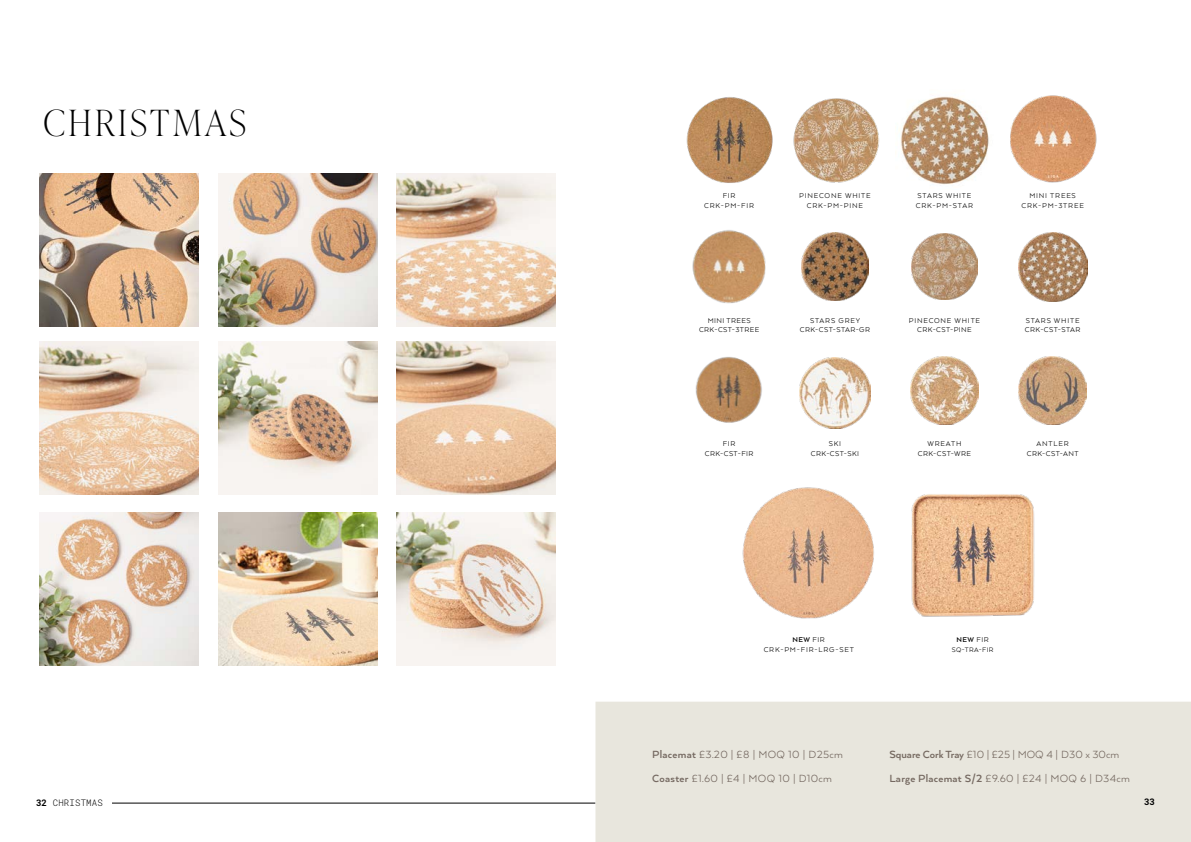
<style>
.page{position:relative;width:1191px;height:842px;background:#fff}
.page>*{position:absolute;margin:0;border:0;box-sizing:border-box;transform-origin:0 0}
.t1{font:100 36px "Ivy Presto Display";letter-spacing:.1em;color:#000}
.t2{font:12px/24px "Arquitecta";letter-spacing:.025em;color:#756961}
.t3{font:300 9px "Roboto Mono";letter-spacing:.02em;color:#000}
.t4{font:700 9px "Roboto Mono";color:#000}
.t5{font:8px/9.6px "Arquitecta";letter-spacing:.05em;color:#000;text-align:center}
.t6{font:8px/9.6px "Arquitecta";letter-spacing:.1em;color:#000;text-align:center}
.t7{font:700 8px "Arquitecta W00";letter-spacing:.05em;color:#000}
.t8{font:7.5px "Arquitecta";letter-spacing:.05em;color:#000}
.s1{font-weight:700}
.s2{font-family:"Arquitecta";font-weight:400}
.s3{font-family:"Arquitecta W00";font-weight:700}
.s4{font-family:"Arquitecta W00";font-weight:700;color:#766a61}
.s5{color:#766a61}
</style>
<div class="page">
<img style="left:40px;top:173px;width:159px;height:153px">
<img style="left:40px;top:342px;width:159px;height:153px">
<img style="left:218px;top:173px;width:159px;height:153px">
<img style="left:397px;top:173px;width:159px;height:153px">
<img style="left:40px;top:512px;width:159px;height:153px">
<img style="left:397px;top:512px;width:159px;height:153px">
<img style="left:397px;top:342px;width:159px;height:153px">
<img style="left:218px;top:342px;width:159px;height:153px">
<img style="left:218px;top:512px;width:159px;height:153px">
<hr style="left:112px;top:803px;width:483px;height:1px;background:#000">
<div style="left:595px;top:702px;width:596px;height:140px;background:#e8e6dd"></div>
<img style="left:695px;top:357px;width:67px;height:66px">
<img style="left:910px;top:356px;width:68px;height:68px">
<img style="left:1018px;top:356px;width:68px;height:69px">
<img style="left:799px;top:357px;width:71px;height:72px">
<img style="left:1018px;top:232px;width:69px;height:69px">
<img style="left:801px;top:233px;width:68px;height:67px">
<img style="left:911px;top:233px;width:66px;height:67px">
<img style="left:692px;top:230px;width:74px;height:74px">
<img style="left:1010px;top:95px;width:87px;height:88px">
<img style="left:793px;top:98px;width:86px;height:85px">
<img style="left:899px;top:96px;width:90px;height:89px">
<img style="left:686px;top:97px;width:87px;height:86px">
<img style="left:911px;top:494px;width:124px;height:123px">
<img style="left:742px;top:487px;width:132px;height:132px">
<h1 class="t1" style="left:43px;top:97px;width:204px">CHRISTMAS</h1>
<p class="t3" style="left:36px;top:796px;width:68px"><span class="s1">32</span> CHRISTMAS</p>
<p class="t6" style="left:704px;top:190px;width:51px">FIR<br>CRK-PM-FIR</p>
<p class="t6" style="left:799px;top:190px;width:73px">PINECONE WHITE<br>CRK-PM-PINE</p>
<p class="t6" style="left:916px;top:190px;width:59px;text-align:left">STARS WHITE<br>CRK-PM-STAR</p>
<p class="t6" style="left:1021px;top:190px;width:64px">MINI TREES<br>CRK-PM-3TREE</p>
<p class="t5" style="left:699px;top:315px;width:62px">MINI TREES<br>CRK-CST-3TREE</p>
<p class="t5" style="left:800px;top:315px;width:72px">STARS GREY<br>CRK-CST-STAR-GR</p>
<p class="t6" style="left:908px;top:315px;width:73px">PINECONE WHITE<br>CRK-CST-PINE</p>
<p class="t5" style="left:1025px;top:315px;width:57px;text-align:left">STARS WHITE<br>CRK-CST-STAR</p>
<p class="t5" style="left:811px;top:439px;width:50px">SKI<br>CRK-CST-SKI</p>
<p class="t5" style="left:705px;top:439px;width:50px">FIR<br>CRK-CST-FIR</p>
<p class="t5" style="left:1026px;top:439px;width:53px">ANTLER<br>CRK-CST-ANT</p>
<p class="t5" style="left:918px;top:439px;width:55px">WREATH<br>CRK-CST-WRE</p>
<p class="t7" style="left:792px;top:635px;width:34px">NEW <span class="s2">FIR</span></p>
<p class="t6" style="left:763px;top:644px;width:92px">CRK-PM-FIR-LRG-SET</p>
<p class="t7" style="left:956px;top:635px;width:34px">NEW <span class="s2">FIR</span></p>
<p class="t8" style="left:951px;top:645px;width:43px">SQ-TRA-FIR</p>
<h2 class="t2" style="left:652px;top:742px;width:192px"><span class="s3">Placemat</span> £3.20 | £8 | MOQ 10 | D25cm<br><span class="s3">Coaster</span> £1.60 | £4 | MOQ 10 | D10cm</h2>
<h2 class="t2" style="left:889px;top:742px;width:242px"><span class="s4">Square Cork Tray</span> <span class="s5">£10 | £25 | MOQ 4</span> | D<span class="s5">30 x 30cm<br></span><span class="s3">Large Placemat S/2</span> £9.60 | £24 | MOQ 6 | D34cm</h2>
<p class="t4" style="left:1144px;top:796px;width:12px">33</p>
</div>
